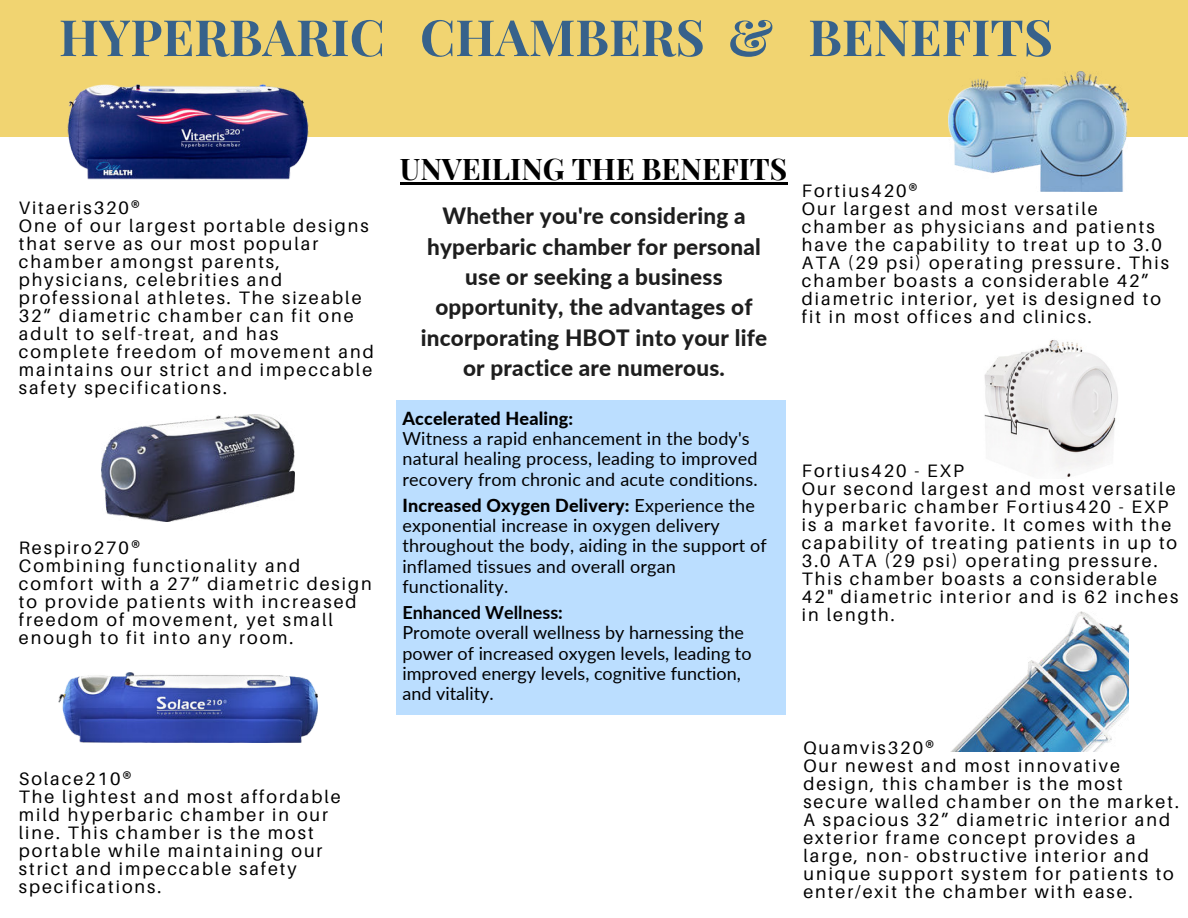
<style>
.page{position:relative;width:1188px;height:918px;background:#fff}
.page>*{position:absolute;margin:0;border:0;box-sizing:border-box;transform-origin:0 0}
.t1{font:700 50.1px "Playfair Display";color:#37628b}
.t2{font:700 29.85px "Playfair Display";color:#000}
.t3{font:800 22.5px/30.3px "Lato";letter-spacing:.01em;color:#1e1e1e;text-align:center}
.t4{font:18px/18px "Aileron";letter-spacing:.11em;color:#000}
.t5{font:18px/20.2px "Lato";letter-spacing:.01em;color:#000}
.t6{font:800 18px "Lato";letter-spacing:.01em;color:#000}
.t7{font:700 18px "Lato";color:#000}
.s1{font-weight:800}
</style>
<div class="page">
<div style="left:0;top:0;width:1188px;height:136px;background:#f1d471"></div>
<img style="left:68px;top:84px;width:240px;height:95px">
<img style="left:59px;top:672px;width:259px;height:71px">
<img style="left:951px;top:612px;width:178px;height:139px">
<img style="left:984px;top:340px;width:134px;height:137px">
<img style="left:949px;top:72px;width:180px;height:119px">
<hr style="left:400px;top:183px;width:387px;height:2px;background:#000">
<div style="left:396px;top:400px;width:390px;height:315px;background:#bbdeff"></div>
<img style="left:102px;top:415px;width:192px;height:107px">
<h1 class="t1" style="left:59px;top:-2px;width:996px">HYPERBARIC CHAMBERS &amp; BENEFITS</h1>
<p class="t4" style="left:19px;top:199px;width:356px">Vitaeris320®<br>One of our largest portable designs that serve as our most popular chamber amongst parents, physicians, celebrities and professional athletes. The sizeable<br>32” diametric chamber can fit one adult to self-treat, and has<br>complete freedom of movement and maintains our strict and impeccable safety specifications.</p>
<p class="t4" style="left:19px;top:539px;width:355px">Respiro270®<br>Combining functionality and comfort with a 27” diametric design to provide patients with increased freedom of movement, yet small enough to fit into any room.</p>
<p class="t4" style="left:19px;top:770px;width:323px">Solace210®<br>The lightest and most affordable mild hyperbaric chamber in our line. This chamber is the most portable while maintaining our strict and impeccable safety specifications.</p>
<h2 class="t2" style="left:400px;top:146px;width:389px">UNVEILING THE BENEFITS</h2>
<p class="t3" style="left:421px;top:200px;width:348px">Whether you're considering a hyperbaric chamber for personal use or seeking a business opportunity, the advantages of incorporating HBOT into your life or practice are numerous.</p>
<p class="t6" style="left:402px;top:405px;width:172px">Accelerated Healing:</p>
<p class="t5" style="left:402px;top:428px;width:357px">Witness a rapid enhancement in the body's natural healing process, leading to improved recovery from chronic and acute conditions.</p>
<p class="t5" style="left:402px;top:494px;width:366px"><span class="s1">Increased Oxygen Delivery:</span> Experience the exponential increase in oxygen delivery throughout the body, aiding in the support of inflamed tissues and overall organ functionality.</p>
<p class="t7" style="left:402px;top:599px;width:162px">Enhanced Wellness:</p>
<p class="t5" style="left:402px;top:622px;width:351px">Promote overall wellness by harnessing the power of increased oxygen levels, leading to improved energy levels, cognitive function, and vitality.</p>
<p class="t4" style="left:802px;top:182px;width:369px">Fortius420®<br>Our largest and most versatile chamber as physicians and patients have the capability to treat up to 3.0<br>ATA (29 psi) operating pressure. This chamber boasts a considerable 42” diametric interior, yet is designed to fit in most offices and clinics.</p>
<p class="t4" style="left:802px;top:462px;width:378px">Fortius420 - EXP<br>Our second largest and most versatile hyperbaric chamber Fortius420 - EXP is a market favorite. It comes with the capability of treating patients in up to<br>3.0 ATA (29 psi) operating pressure.<br>This chamber boasts a considerable<br>42" diametric interior and is 62 inches in length.</p>
<p class="t4" style="left:803px;top:739px;width:377px">Quamvis320®<br>Our newest and most innovative design, this chamber is the most secure walled chamber on the market.<br>A spacious 32” diametric interior and exterior frame concept provides a large, non- obstructive interior and unique support system for patients to enter/exit the chamber with ease.</p>
</div>
